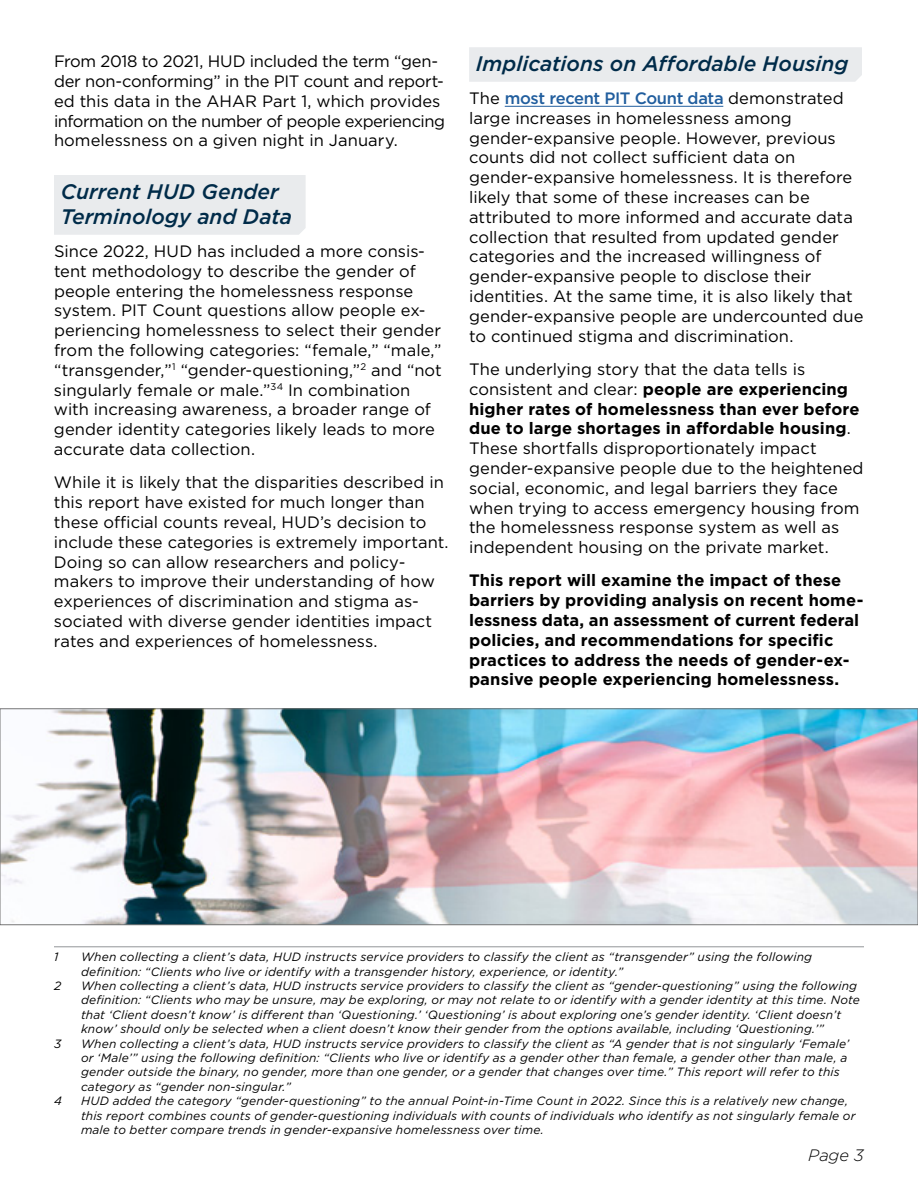
<style>
.page{position:relative;width:918px;height:1188px;background:#fff}
.page>*{position:absolute;margin:0;border:0;box-sizing:border-box;transform-origin:0 0}
.t1{font:italic 500 21px/25.2px "Gotham";color:#002b49}
.t2{font:16.5px/19.8px "Gotham";color:#000}
.t3{font:700 16.5px/19.8px "Gotham";letter-spacing:.005em;color:#000}
.t4{font:italic 300 16.5px "Gotham";color:#000}
.t5{font:italic 12px/14.4px "Gotham";letter-spacing:.015em;color:#000}
.s1{font-weight:500;color:#215e9e}
.s2{font-weight:700}
</style>
<div class="page">
<div style="left:54px;top:175px;width:252px;height:60px;background:#e9ebed"></div>
<hr style="left:54px;top:947px;width:810px;height:1px;background:#939598">
<div style="left:469px;top:47px;width:393px;height:35px;background:#e9ebed"></div>
<hr style="left:505px;top:106px;width:218px;height:1px;background:#215e9e">
<img style="left:2px;top:711px;width:914px;height:212px">
<div style="left:0;top:709px;width:918px;height:216px;border:1px solid #767676"></div>
<p class="t2" style="left:54px;top:51px;width:393px">From 2018 to 2021, HUD included the term “gen&shy;der non-conforming” in the PIT count and report&shy;ed this data in the AHAR Part 1, which provides information on the number of people experiencing homelessness on a given night in January.</p>
<p class="t1" style="left:61px;top:178px;width:233px">Current HUD Gender<br>Terminology and Data</p>
<p class="t2" style="left:54px;top:241px;width:389px">Since 2022, HUD has included a more consis&shy;tent methodology to describe the gender of people entering the homelessness response system. PIT Count questions allow people ex&shy;periencing homelessness to select their gender from the following categories: “female,” “male,” “transgender,”<sup>1</sup> “gender-questioning,”<sup>2</sup> and “not singularly female or male.”<sup>34</sup> In combination with increasing awareness, a broader range of gender identity categories likely leads to more accurate data collection.</p>
<p class="t2" style="left:54px;top:472px;width:396px">While it is likely that the disparities described in this report have existed for much longer than these official counts reveal, HUD’s decision to include these categories is extremely important.<br>Doing so can allow researchers and policy&shy;makers to improve their understanding of how experiences of discrimination and stigma as&shy;sociated with diverse gender identities impact rates and experiences of homelessness.</p>
<p class="t1" style="left:476px;top:51px;width:374px">Implications on Affordable Housing</p>
<p class="t2" style="left:469px;top:88px;width:396px">The <span class="s1">most recent PIT Count data</span> demonstrated large increases in homelessness among gender-expansive people. However, previous counts did not collect sufficient data on gender-expansive homelessness. It is therefore likely that some of these increases can be attributed to more informed and accurate data collection that resulted from updated gender categories and the increased willingness of gender-expansive people to disclose their identities. At the same time, it is also likely that gender-expansive people are undercounted due to continued stigma and discrimination.</p>
<p class="t2" style="left:469px;top:359px;width:396px">The underlying story that the data tells is consistent and clear: <span class="s2">people are experiencing higher rates of homelessness than ever before due to large shortages in affordable housing</span>.<br>These shortfalls disproportionately impact gender-expansive people due to the heightened social, economic, and legal barriers they face when trying to access emergency housing from the homelessness response system as well as independent housing on the private market.</p>
<p class="t3" style="left:469px;top:571px;width:396px">This report will examine the impact of these barriers by providing analysis on recent home&shy;lessness data, an assessment of current federal policies, and recommendations for specific practices to address the needs of gender-ex&shy;pansive people experiencing homelessness.</p>
<p class="t5" style="left:54px;top:949px;width:6px">1</p>
<p class="t5" style="left:81px;top:949px;width:733px">When collecting a client’s data, HUD instructs service providers to classify the client as “transgender” using the following definition: “Clients who live or identify with a transgender history, experience, or identity.”</p>
<p class="t5" style="left:54px;top:978px;width:9px">2</p>
<p class="t5" style="left:81px;top:978px;width:781px">When collecting a client’s data, HUD instructs service providers to classify the client as “gender-questioning” using the following definition: “Clients who may be unsure, may be exploring, or may not relate to or identify with a gender identity at this time. Note that ‘Client doesn’t know’ is different than ‘Questioning.’ ‘Questioning’ is about exploring one’s gender identity. ‘Client doesn’t know’ should only be selected when a client doesn’t know their gender from the options available, including ‘Questioning.’”</p>
<p class="t5" style="left:54px;top:1036px;width:9px">3</p>
<p class="t5" style="left:81px;top:1036px;width:770px">When collecting a client’s data, HUD instructs service providers to classify the client as “A gender that is not singularly ‘Female’ or ‘Male’” using the following definition: “Clients who live or identify as a gender other than female, a gender other than male, a gender outside the binary, no gender, more than one gender, or a gender that changes over time.” This report will refer to this category as “gender non-singular.”</p>
<p class="t5" style="left:54px;top:1093px;width:9px">4</p>
<p class="t5" style="left:81px;top:1093px;width:776px">HUD added the category “gender-questioning” to the annual Point-in-Time Count in 2022. Since this is a relatively new change, this report combines counts of gender-questioning individuals with counts of individuals who identify as not singularly female or male to better compare trends in gender-expansive homelessness over time.</p>
<p class="t4" style="left:808px;top:1144px;width:57px">Page 3</p>
</div>
